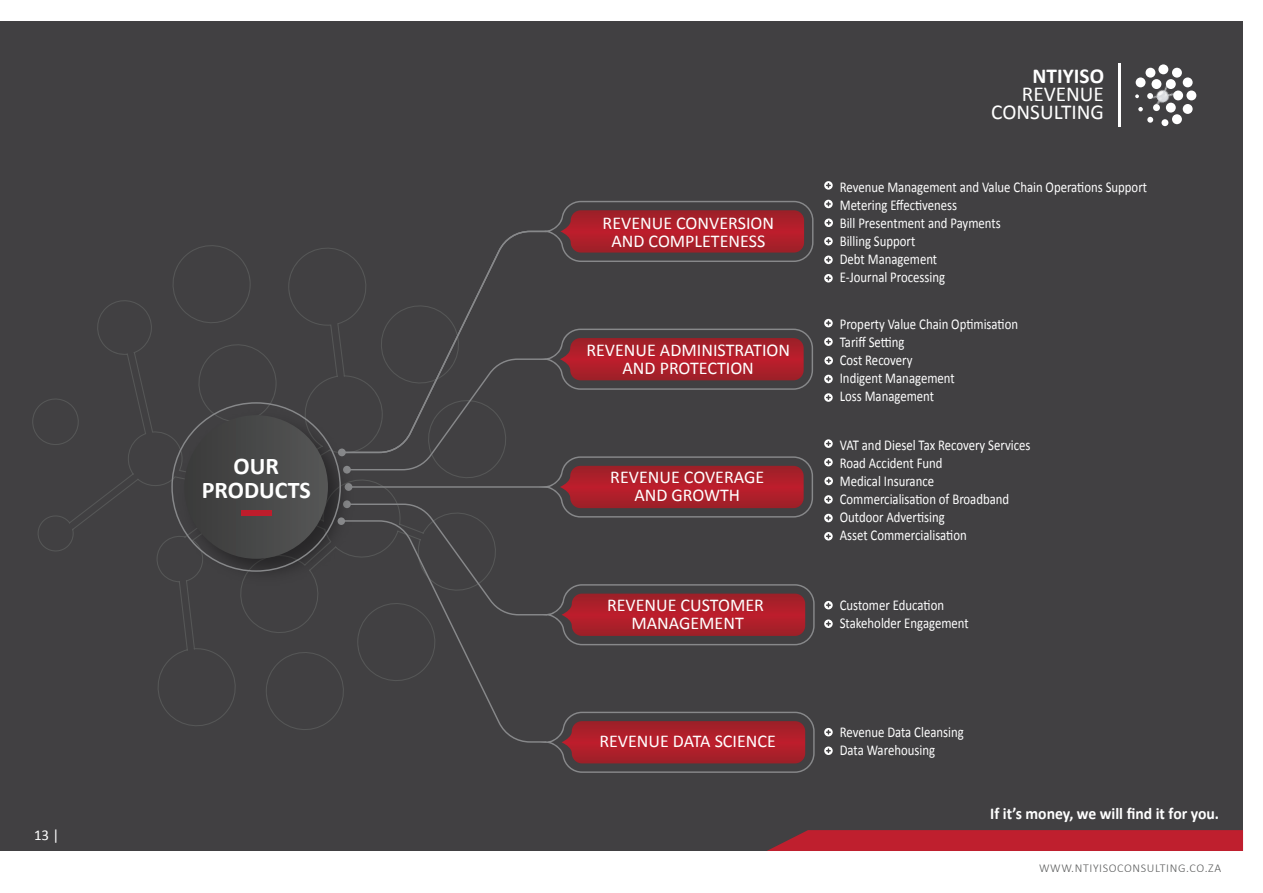
<style>
.page{position:relative;width:1263px;height:893px;background:#fff}
.page>*{position:absolute;margin:0;border:0;box-sizing:border-box;transform-origin:0 0}
.t1{font:700 24px/24px "Calibri";color:#fff;text-align:center}
.t2{font:21.3px/18px "Calibri";color:#fff;text-align:right}
.t3{font:700 21.3px "Calibri";color:#fff}
.t4{font:18px/18px "Calibri";color:#fff;text-align:center}
.t5{font:700 16.5px "Calibri";color:#fff;scale:.95 1}
.t6{font:15px/18px "Calibri";color:#fff;scale:.85 1}
.t7{font:15px "Calibri";color:#fff}
.t8{font:300 12px "Calibri";letter-spacing:.05em;color:#323333}
</style>
<div class="page">
<div style="left:0;top:22px;width:1243px;height:829px;background:#414042"></div>
<svg style="left:32px;top:245px;width:310px;height:485px"></svg>
<svg style="left:539px;top:201px;width:274px;height:61px"></svg>
<svg style="left:171px;top:329px;width:644px;height:316px"></svg>
<svg style="left:546px;top:712px;width:269px;height:61px"></svg>
<div style="left:241px;top:510px;width:30px;height:6px;background:#be1d2c"></div>
<img style="left:1139px;top:80px;width:42px;height:37px">
<div style="left:1173px;top:91px;width:10px;height:9px;background:#fff;border-radius:50%"></div>
<div style="left:1161px;top:119px;width:7px;height:7px;background:#fff;border-radius:50%"></div>
<div style="left:1153px;top:104px;width:7px;height:7px;background:#fff;border-radius:50%"></div>
<svg style="left:1147px;top:93px;width:6px;height:6px"></svg>
<svg style="left:1138px;top:107px;width:5px;height:4px"></svg>
<svg style="left:1135px;top:94px;width:4px;height:4px"></svg>
<svg style="left:1147px;top:117px;width:6px;height:6px"></svg>
<div style="left:1172px;top:114px;width:10px;height:10px;background:#fff;border-radius:50%"></div>
<div style="left:1172px;top:68px;width:10px;height:10px;background:#fff;border-radius:50%"></div>
<div style="left:1183px;top:104px;width:9px;height:10px;background:#fff;border-radius:50%"></div>
<div style="left:1183px;top:77px;width:9px;height:10px;background:#fff;border-radius:50%"></div>
<div style="left:1166px;top:79px;width:10px;height:10px;background:#fff;border-radius:50%"></div>
<div style="left:1151px;top:79px;width:10px;height:10px;background:#fff;border-radius:50%"></div>
<div style="left:1158px;top:64px;width:10px;height:10px;background:#fff;border-radius:50%"></div>
<div style="left:1145px;top:68px;width:10px;height:10px;background:#fff;border-radius:50%"></div>
<div style="left:1136px;top:77px;width:9px;height:10px;background:#fff;border-radius:50%"></div>
<div style="left:1166px;top:103px;width:10px;height:10px;background:#fff;border-radius:50%"></div>
<div style="left:1186px;top:91px;width:10px;height:9px;background:#fff;border-radius:50%"></div>
<hr style="left:1118px;top:63px;width:2px;height:63px;background:#fff">
<svg style="left:824px;top:181px;width:9px;height:9px"></svg>
<svg style="left:824px;top:200px;width:9px;height:8px"></svg>
<svg style="left:824px;top:219px;width:9px;height:8px"></svg>
<svg style="left:824px;top:237px;width:9px;height:8px"></svg>
<svg style="left:824px;top:256px;width:9px;height:8px"></svg>
<svg style="left:824px;top:274px;width:9px;height:8px"></svg>
<svg style="left:824px;top:319px;width:9px;height:8px"></svg>
<svg style="left:824px;top:337px;width:9px;height:9px"></svg>
<svg style="left:824px;top:356px;width:9px;height:9px"></svg>
<svg style="left:824px;top:375px;width:9px;height:8px"></svg>
<svg style="left:824px;top:393px;width:9px;height:9px"></svg>
<svg style="left:824px;top:439px;width:9px;height:9px"></svg>
<svg style="left:824px;top:458px;width:9px;height:8px"></svg>
<svg style="left:824px;top:477px;width:9px;height:8px"></svg>
<svg style="left:824px;top:495px;width:9px;height:9px"></svg>
<svg style="left:824px;top:514px;width:9px;height:8px"></svg>
<svg style="left:824px;top:532px;width:9px;height:8px"></svg>
<svg style="left:824px;top:601px;width:9px;height:8px"></svg>
<svg style="left:824px;top:619px;width:9px;height:9px"></svg>
<svg style="left:824px;top:728px;width:9px;height:8px"></svg>
<svg style="left:824px;top:746px;width:9px;height:9px"></svg>
<svg style="left:767px;top:830px;width:476px;height:21px;background:#b8202e"></svg>
<svg style="left:342px;top:231px;width:204px;height:222px"></svg>
<svg style="left:342px;top:520px;width:204px;height:223px"></svg>
<div style="left:338px;top:517px;width:7px;height:8px;background:#87888a;border-radius:50%"></div>
<p class="t7" style="left:34px;top:826px;width:27px">13 |</p>
<h1 class="t1" style="left:202px;top:454px;width:111px">OUR<br>PRODUCTS</h1>
<p class="t4" style="left:603px;top:214px;width:173px">REVENUE CONVERSION<br>AND COMPLETENESS</p>
<p class="t4" style="left:586px;top:341px;width:205px">REVENUE ADMINISTRATION<br>AND PROTECTION</p>
<p class="t4" style="left:610px;top:468px;width:155px">REVENUE COVERAGE<br>AND GROWTH</p>
<p class="t4" style="left:607px;top:596px;width:159px">REVENUE CUSTOMER<br>MANAGEMENT</p>
<p class="t4" style="left:599px;top:732px;width:178px">REVENUE DATA SCIENCE</p>
<h2 class="t3" style="left:1032px;top:63px;width:73px">NTIYISO</h2>
<h2 class="t2" style="left:991px;top:85px;width:114px">REVENUE<br>CONSULTING</h2>
<p class="t6" style="left:840px;top:178px;width:363px">Revenue Management and Value Chain Operations Support<br>Metering Effectiveness<br>Bill Presentment and Payments<br>Billing Support<br>Debt Management<br>E-Journal Processing</p>
<p class="t6" style="left:840px;top:315px;width:211px">Property Value Chain Optimisation<br>Tariff Setting<br>Cost Recovery<br>Indigent Management<br>Loss Management</p>
<p class="t6" style="left:840px;top:436px;width:226px">VAT and Diesel Tax Recovery Services<br>Road Accident Fund<br>Medical Insurance<br>Commercialisation of Broadband<br>Outdoor Advertising<br>Asset Commercialisation</p>
<p class="t6" style="left:840px;top:596px;width:153px">Customer Education<br>Stakeholder Engagement</p>
<p class="t6" style="left:840px;top:723px;width:147px">Revenue Data Cleansing<br>Data Warehousing</p>
<p class="t5" style="left:990px;top:802px;width:243px">If it’s money, we will find it for you.</p>
<p class="t8" style="left:1039px;top:861px;width:183px">WWW.NTIYISOCONSULTING.CO.ZA</p>
</div>
